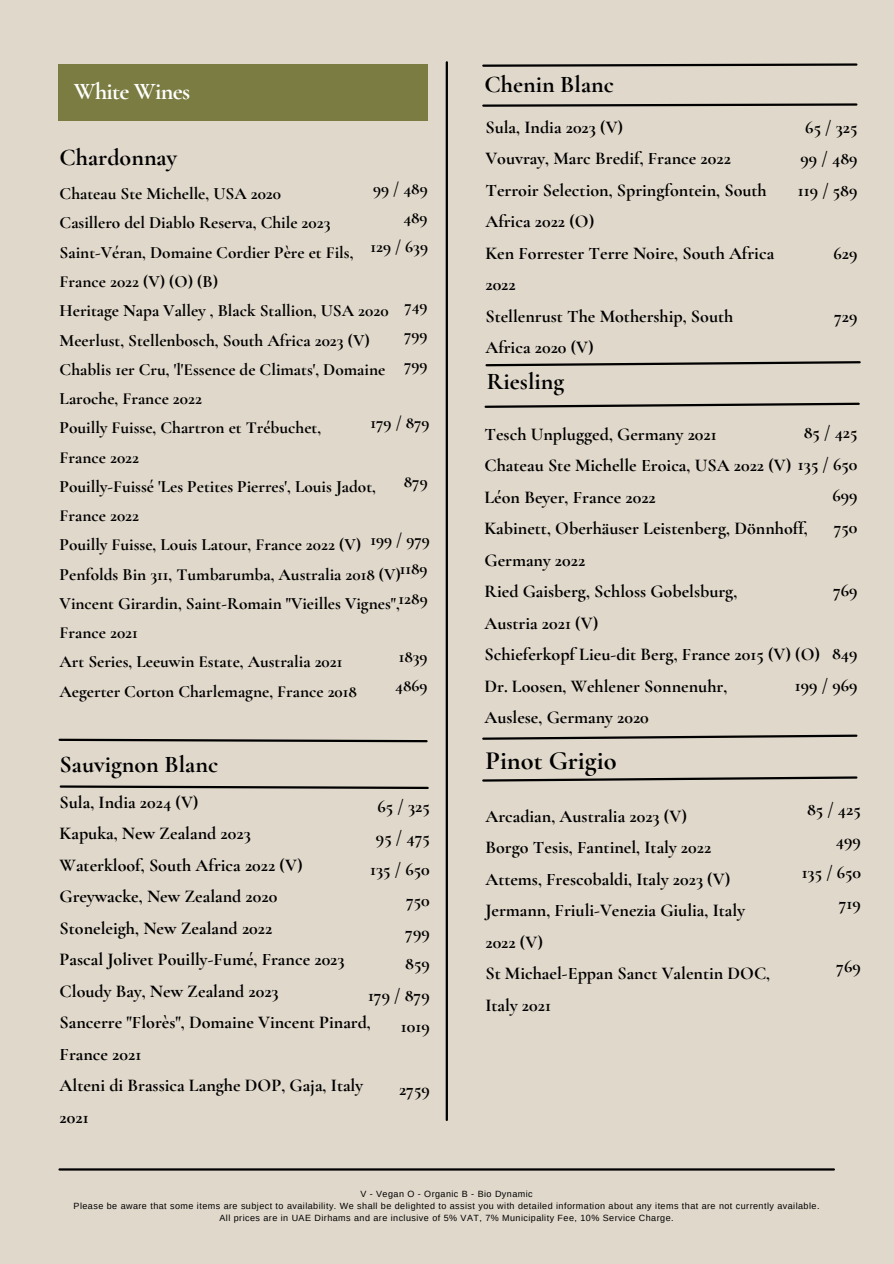
<style>
.page{position:relative;width:894px;height:1264px;background:#fff}
.page>*{position:absolute;margin:0;border:0;box-sizing:border-box;transform-origin:0 0}
.t1{font:700 26.4px "Cormorant Garamond";color:#000}
.t2{font:700 24px "Cormorant Garamond";color:#000}
.t3{font:700 24px "Cormorant Garamond";letter-spacing:-.03em;color:#fff}
.t4{font:700 18px/31.5px "Cormorant Garamond";color:#000}
.t5{font:700 17.25px/29.2px "Cormorant Garamond";color:#000}
.t6{font:9px "Arimo";letter-spacing:.05em;color:#000}
</style>
<div class="page">
<div style="left:0;top:0;width:893px;height:1263px;background:#e0d8cb"></div>
<hr style="left:59px;top:1168px;width:774px;height:2px;background:#000">
<hr style="left:445px;top:62px;width:3px;height:1057px;background:#000">
<div style="left:58px;top:65px;width:369px;height:56px;background:#7b7c41"></div>
<svg style="left:482px;top:63px;width:376px;height:4px"></svg>
<svg style="left:58px;top:738px;width:370px;height:5px"></svg>
<svg style="left:59px;top:785px;width:370px;height:4px"></svg>
<svg style="left:484px;top:402px;width:376px;height:6px"></svg>
<svg style="left:485px;top:361px;width:376px;height:6px"></svg>
<svg style="left:482px;top:103px;width:376px;height:4px"></svg>
<svg style="left:482px;top:734px;width:376px;height:6px"></svg>
<svg style="left:482px;top:776px;width:376px;height:6px"></svg>
<h3 class="t3" style="left:74px;top:77px;width:118px">White Wines</h3>
<h1 class="t2" style="left:60px;top:143px;width:119px">Chardonnay</h1>
<h1 class="t5" style="left:60px;top:179px;width:343px">Chateau Ste Michelle, USA 2020<br>Casillero del Diablo Reserva, Chile 2023<br>Saint-Véran, Domaine Cordier Père et Fils, France 2022 (V) (O) (B)<br>Heritage Napa Valley , Black Stallion, USA 2020<br>Meerlust, Stellenbosch, South Africa 2023 (V)<br>Chablis 1er Cru, 'l'Essence de Climats', Domaine Laroche, France 2022<br>Pouilly Fuisse, Chartron et Trébuchet,<br>France 2022<br>Pouilly-Fuissé 'Les Petites Pierres', Louis Jadot, France 2022<br>Pouilly Fuisse, Louis Latour, France 2022 (V)<br>Penfolds Bin 311, Tumbarumba, Australia 2018 (V)<br>Vincent Girardin, Saint-Romain "Vieilles Vignes", France 2021<br>Art Series, Leeuwin Estate, Australia 2021<br>Aegerter Corton Charlemagne, France 2018</h1>
<h3 class="t5" style="left:370px;top:174px;width:59px;text-align:right">99 / 489<br>489<br>129 / 639</h3>
<h3 class="t5" style="left:404px;top:291px;width:25px;text-align:justify">749<br>799<br>799</h3>
<h3 class="t5" style="left:370px;top:408px;width:61px">179 / 879</h3>
<h3 class="t5" style="left:403px;top:466px;width:25px">879</h3>
<h3 class="t5" style="left:398px;top:525px;width:33px;text-indent:-28px">199 / 979<br>1189<br>1289</h3>
<h3 class="t5" style="left:395px;top:642px;width:34px">1839<br>4869</h3>
<p class="t2" style="left:60px;top:749px;width:160px">Sauvignon Blanc</p>
<p class="t4" style="left:60px;top:786px;width:313px">Sula, India 2024 (V)<br>Kapuka, New Zealand 2023<br>Waterkloof, South Africa 2022 (V)<br>Greywacke, New Zealand 2020<br>Stoneleigh, New Zealand 2022<br>Pascal Jolivet Pouilly-Fumé, France 2023<br>Cloudy Bay, New Zealand 2023<br>Sancerre "Florès", Domaine Vincent Pinard,<br>France 2021<br>Alteni di Brassica Langhe DOP, Gaja, Italy<br>2021</p>
<p class="t4" style="left:368px;top:790px;width:63px;text-align:right">65 / 325<br>95 / 475<br>135 / 650<br>750<br>799<br>859<br>179 / 879<br>1019</p>
<h3 class="t4" style="left:399px;top:1073px;width:32px">2759</h3>
<p class="t2" style="left:484px;top:70px;width:131px">Chenin Blanc</p>
<h1 class="t4" style="left:485px;top:111px;width:290px">Sula, India 2023 (V)<br>Vouvray, Marc Bredif, France 2022<br>Terroir Selection, Springfontein, South<br>Africa 2022 (O)<br>Ken Forrester Terre Noire, South Africa<br>2022<br>Stellenrust The Mothership, South<br>Africa 2020 (V)</h1>
<h2 class="t4" style="left:797px;top:111px;width:61px;text-align:center">65 / 325<br>99 / 489<br>119 / 589</h2>
<h2 class="t4" style="left:833px;top:237px;width:25px">629</h2>
<p class="t4" style="left:833px;top:300px;width:25px">729</p>
<h3 class="t2" style="left:486px;top:367px;width:79px">Riesling</h3>
<h3 class="t4" style="left:484px;top:418px;width:234px">Tesch Unplugged, Germany 2021</h3>
<p class="t4" style="left:484px;top:416px;width:374px;line-height:32.7px;text-align:right">85 / 425<br>Chateau Ste Michelle Eroica, USA 2022 (V) 135 / 650</p>
<p class="t4" style="left:832px;top:480px;width:27px">699<br>750</p>
<h3 class="t4" style="left:484px;top:481px;width:337px">Léon Beyer, France 2022<br>Kabinett, Oberhäuser Leistenberg, Dönnhoff,<br>Germany 2022<br>Ried Gaisberg, Schloss Gobelsburg,<br>Austria 2021 (V)<br>Schieferkopf Lieu-dit Berg, France 2015 (V) (O)<br>Dr. Loosen, Wehlener Sonnenuhr,<br>Auslese, Germany 2020</h3>
<h3 class="t4" style="left:832px;top:574px;width:26px">769</h3>
<h3 class="t4" style="left:794px;top:637px;width:64px;text-align:right">849<br>199 / 969</h3>
<h3 class="t1" style="left:485px;top:744px;width:133px">Pinot Grigio</h3>
<h3 class="t4" style="left:485px;top:800px;width:286px">Arcadian, Australia 2023 (V)<br>Borgo Tesis, Fantinel, Italy 2022<br>Attems, Frescobaldi, Italy 2023 (V)<br>Jermann, Friuli-Venezia Giulia, Italy<br>2022 (V)<br>St Michael-Eppan Sanct Valentin DOC,<br>Italy 2021</h3>
<p class="t4" style="left:801px;top:793px;width:61px;text-align:right">85 / 425<br>499<br>135 / 650<br>719</p>
<h1 class="t4" style="left:836px;top:950px;width:26px">769</h1>
<p class="t6" style="left:360px;top:1188px;width:174px">V - Vegan O - Organic B - Bio Dynamic</p>
<h3 class="t6" style="left:74px;top:1200px;width:747px">Please be aware that some items are subject to availability. We shall be delighted to assist you with detailed information about any items that are not currently available.</h3>
<h3 class="t6" style="left:219px;top:1212px;width:455px">All prices are in UAE Dirhams and are inclusive of 5% VAT, 7% Municipality Fee, 10% Service Charge.</h3>
</div>
